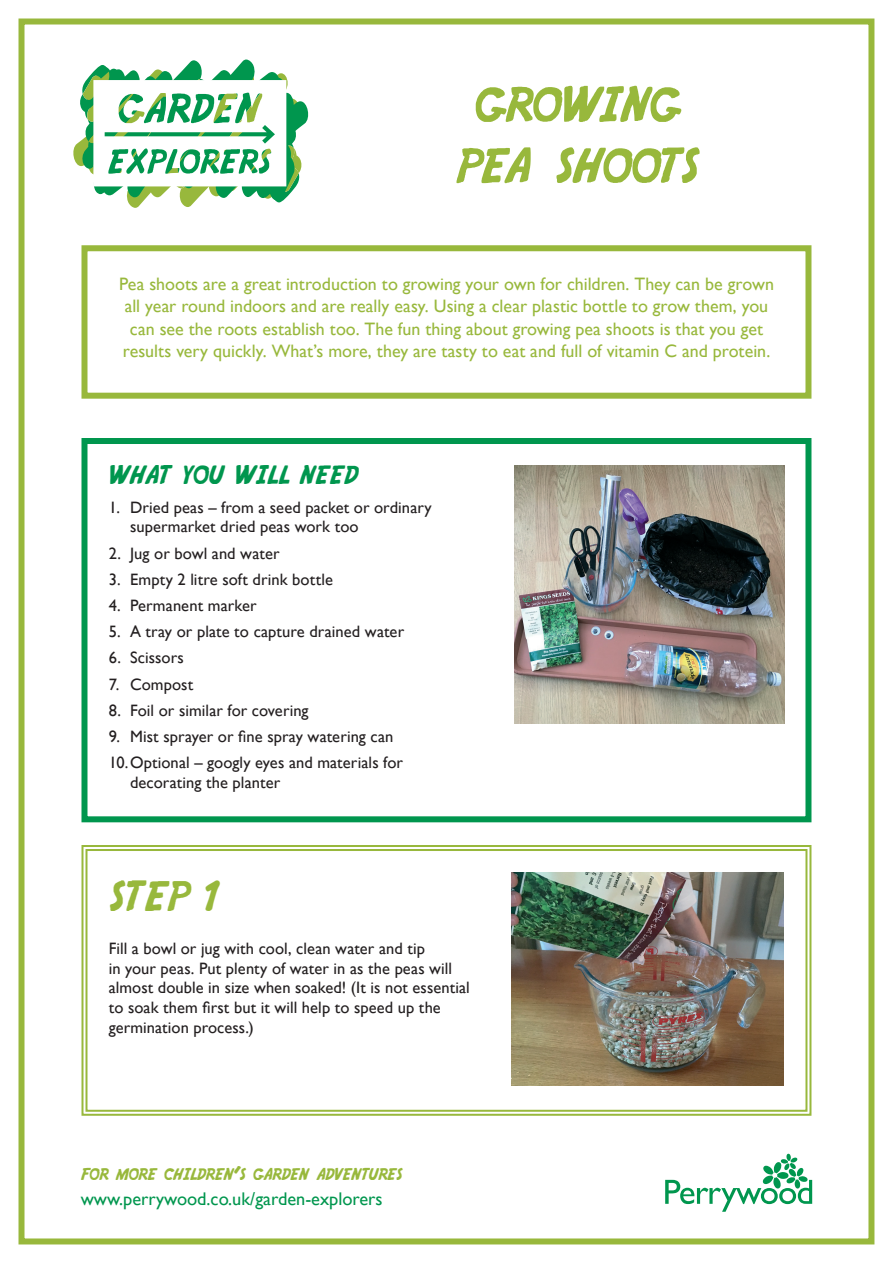
<style>
.page{position:relative;width:893px;height:1263px;background:#fff}
.page>*{position:absolute;margin:0;border:0;box-sizing:border-box;transform-origin:0 0}
.t1{font:51px/61.2px "KRYPTOSCRIPTO";letter-spacing:-.07em;color:#98b83c;text-align:center}
.t2{font:43.5px "KRYPTOSCRIPTO";color:#98b83c}
.t3{font:27px "KRYPTOSCRIPTO";letter-spacing:-.055em;color:#00964e}
.t4{font:18.3px "Gill Sans";color:#00964e}
.t5{font:18px/22.5px "Gill Sans";color:#98b83c;text-align:center}
.t6{font:17.25px "KRYPTOSCRIPTO";letter-spacing:-.055em;color:#98b83c}
.t7{font:16.5px/19.8px "Gill Sans";letter-spacing:.005em;color:#231f20}
</style>
<div class="page">
<div style="left:19px;top:19px;width:855px;height:1225px;border:6px solid #98b83c"></div>
<svg style="left:73px;top:60px;width:236px;height:148px"></svg>
<div style="left:81px;top:438px;width:730px;height:384px;border:6px solid #00964e"></div>
<img style="left:514px;top:466px;width:270px;height:257px">
<svg style="left:665px;top:1153px;width:147px;height:59px"></svg>
<svg style="left:81px;top:845px;width:731px;height:271px"></svg>
<div style="left:85px;top:849px;width:722px;height:263px;border:2px solid #98b83c"></div>
<img style="left:512px;top:873px;width:272px;height:212px">
<div style="left:81px;top:245px;width:730px;height:154px;border:6px solid #98b83c"></div>
<p class="t1" style="left:455px;top:74px;width:247px">GROWING<br>PEA SHOOTS</p>
<p class="t5" style="left:119px;top:272px;width:656px">Pea shoots are a great introduction to growing your own for children. They can be grown all year round indoors and are really easy. Using a clear plastic bottle to grow them, you can see the roots establish too. The fun thing about growing pea shoots is that you get results very quickly. What’s more, they are tasty to eat and full of vitamin C and protein.</p>
<p class="t3" style="left:109px;top:460px;width:252px">WHAT YOU WILL NEED</p>
<p class="t7" style="left:130px;top:497px;width:303px;text-indent:-21px">1. Dried peas – from a seed packet or ordinary supermarket dried peas work too</p>
<p class="t7" style="left:109px;top:543px;width:172px">2. Jug or bowl and water</p>
<p class="t7" style="left:109px;top:569px;width:226px">3. Empty 2 litre soft drink bottle</p>
<p class="t7" style="left:109px;top:595px;width:149px">4. Permanent marker</p>
<p class="t7" style="left:109px;top:621px;width:297px">5. A tray or plate to capture drained water</p>
<p class="t7" style="left:109px;top:648px;width:77px">6. Scissors</p>
<p class="t7" style="left:109px;top:674px;width:86px">7. Compost</p>
<p class="t7" style="left:109px;top:700px;width:201px">8. Foil or similar for covering</p>
<p class="t7" style="left:109px;top:726px;width:286px">9. Mist sprayer or fine spray watering can</p>
<p class="t7" style="left:130px;top:752px;width:274px;text-indent:-21px">10.Optional – googly eyes and materials for decorating the planter</p>
<p class="t2" style="left:109px;top:872px;width:115px">STEP 1</p>
<p class="t7" style="left:109px;top:938px;width:363px">Fill a bowl or jug with cool, clean water and tip<br>in your peas. Put plenty of water in as the peas will almost double in size when soaked! (It is not essential to soak them first but it will help to speed up the germination process.)</p>
<p class="t6" style="left:81px;top:1164px;width:324px">FOR MORE CHILDREN’S GARDEN ADVENTURES</p>
<p class="t4" style="left:81px;top:1188px;width:303px">www.perrywood.co.uk/garden-explorers</p>
</div>
